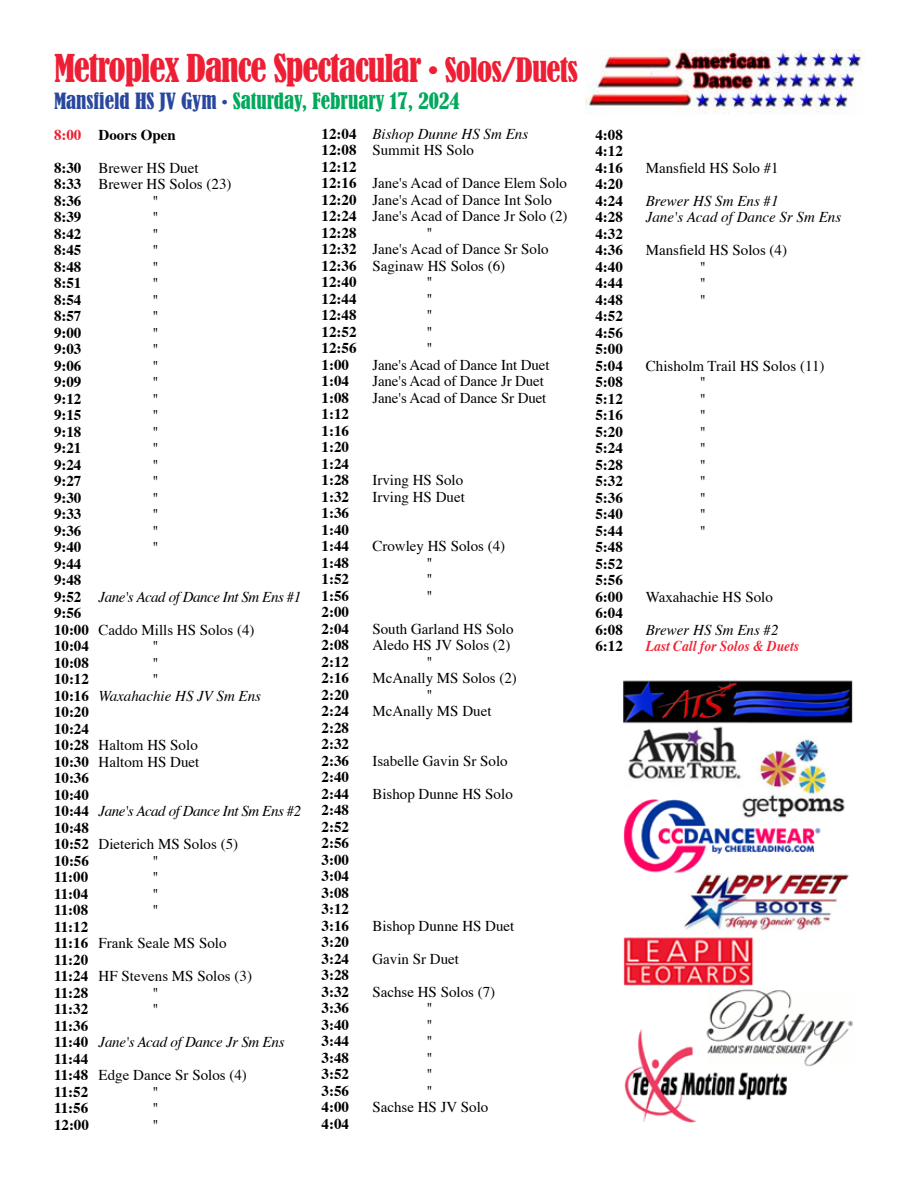
<style>
.page{position:relative;width:918px;height:1188px;background:#fff}
.page>*{position:absolute;margin:0;border:0;box-sizing:border-box;transform-origin:0 0}
.t1{font:condensed 36px "Bernard";letter-spacing:-.03em;color:#ee1f34}
.t2{font:condensed 21px "Bernard";color:#00a95c}
.t3{font:15px/16.5px "Times";color:#000}
.t4{font:700 15px/16.5px "Times";color:#000}
.t5{font:italic 15px/16.5px "Times";color:#000101}
.t6{font:italic 15px "Times";letter-spacing:-.03em;color:#000}
.t7{font:italic 700 15px "Times";color:#ee2436;scale:.9 1}
.t8{font:700 15px "Times";color:#ee1f34}
.s1{font-size:31.5px}
.s2{color:#29479e}
</style>
<div class="page">
<img style="left:585px;top:49px;width:280px;height:65px">
<img style="left:623px;top:680px;width:230px;height:442px">
<h1 class="t1" style="left:54px;top:47px;width:525px">Metroplex Dance Spectacular • <span class="s1">Solos/Duets</span></h1>
<h2 class="t2" style="left:54px;top:89px;width:407px"><span class="s2">Mansfield HS JV Gym •</span> Saturday, February 17, 2024</h2>
<p class="t8" style="left:54px;top:120px;width:29px">8:00</p>
<p class="t4" style="left:54px;top:158px;width:36px">8:30<br>8:33<br>8:36<br>8:39<br>8:42<br>8:45<br>8:48<br>8:51<br>8:54<br>8:57<br>9:00<br>9:03<br>9:06<br>9:09<br>9:12<br>9:15<br>9:18<br>9:21<br>9:24<br>9:27<br>9:30<br>9:33<br>9:36<br>9:40<br>9:44<br>9:48<br>9:52<br>9:56<br>10:00<br>10:04<br>10:08<br>10:12<br>10:16<br>10:20<br>10:24<br>10:28<br>10:30<br>10:36<br>10:40<br>10:44<br>10:48<br>10:52<br>10:56<br>11:00<br>11:04<br>11:08<br>11:12<br>11:16<br>11:20<br>11:24<br>11:28<br>11:32<br>11:36<br>11:40<br>11:44<br>11:48<br>11:52<br>11:56<br>12:00</p>
<p class="t4" style="left:322px;top:124px;width:36px">12:04<br>12:08<br>12:12<br>12:16<br>12:20<br>12:24<br>12:28<br>12:32<br>12:36<br>12:40<br>12:44<br>12:48<br>12:52<br>12:56<br>1:00<br>1:04<br>1:08<br>1:12<br>1:16<br>1:20<br>1:24<br>1:28<br>1:32<br>1:36<br>1:40<br>1:44<br>1:48<br>1:52<br>1:56<br>2:00<br>2:04<br>2:08<br>2:12<br>2:16<br>2:20<br>2:24<br>2:28<br>2:32<br>2:36<br>2:40<br>2:44<br>2:48<br>2:52<br>2:56<br>3:00<br>3:04<br>3:08<br>3:12<br>3:16<br>3:20<br>3:24<br>3:28<br>3:32<br>3:36<br>3:40<br>3:44<br>3:48<br>3:52<br>3:56<br>4:00<br>4:04</p>
<p class="t5" style="left:372px;top:124px;width:157px">Bishop Dunne HS Sm Ens</p>
<p class="t3" style="left:372px;top:141px;width:103px">Summit HS Solo</p>
<p class="t3" style="left:372px;top:174px;width:196px">Jane's Acad of Dance Elem Solo</p>
<p class="t3" style="left:372px;top:190px;width:181px">Jane's Acad of Dance Int Solo</p>
<p class="t3" style="left:372px;top:207px;width:197px">Jane's Acad of Dance Jr Solo (2)</p>
<p class="t3" style="left:426px;top:223px;width:8px">"</p>
<p class="t3" style="left:372px;top:240px;width:178px">Jane's Acad of Dance Sr Solo</p>
<p class="t3" style="left:372px;top:256px;width:134px">Saginaw HS Solos (6)</p>
<p class="t3" style="left:426px;top:273px;width:8px">"</p>
<p class="t3" style="left:426px;top:289px;width:8px">"</p>
<p class="t3" style="left:426px;top:306px;width:8px">"</p>
<p class="t3" style="left:426px;top:322px;width:8px">"</p>
<p class="t3" style="left:426px;top:339px;width:8px">"</p>
<p class="t3" style="left:372px;top:355px;width:179px">Jane's Acad of Dance Int Duet</p>
<p class="t3" style="left:372px;top:372px;width:173px">Jane's Acad of Dance Jr Duet</p>
<p class="t3" style="left:372px;top:388px;width:176px">Jane's Acad of Dance Sr Duet</p>
<p class="t4" style="left:99px;top:125px;width:79px">Doors Open</p>
<p class="t3" style="left:99px;top:158px;width:101px">Brewer HS Duet</p>
<p class="t3" style="left:99px;top:175px;width:134px">Brewer HS Solos (23)</p>
<p class="t3" style="left:153px;top:191px;width:8px">"</p>
<p class="t3" style="left:153px;top:208px;width:8px">"</p>
<p class="t3" style="left:153px;top:224px;width:8px">"</p>
<p class="t3" style="left:153px;top:241px;width:8px">"</p>
<p class="t3" style="left:153px;top:257px;width:8px">"</p>
<p class="t3" style="left:153px;top:274px;width:8px">"</p>
<p class="t3" style="left:153px;top:290px;width:8px">"</p>
<p class="t3" style="left:153px;top:307px;width:8px">"</p>
<p class="t3" style="left:153px;top:323px;width:8px">"</p>
<p class="t3" style="left:153px;top:340px;width:8px">"</p>
<p class="t3" style="left:153px;top:356px;width:8px">"</p>
<p class="t3" style="left:153px;top:373px;width:8px">"</p>
<p class="t3" style="left:153px;top:389px;width:8px">"</p>
<p class="t3" style="left:153px;top:406px;width:8px">"</p>
<p class="t3" style="left:153px;top:422px;width:8px">"</p>
<p class="t3" style="left:153px;top:439px;width:8px">"</p>
<p class="t3" style="left:153px;top:455px;width:8px">"</p>
<p class="t3" style="left:153px;top:472px;width:8px">"</p>
<p class="t3" style="left:153px;top:488px;width:8px">"</p>
<p class="t3" style="left:153px;top:505px;width:8px">"</p>
<p class="t3" style="left:153px;top:521px;width:8px">"</p>
<p class="t3" style="left:153px;top:538px;width:8px">"</p>
<p class="t3" style="left:372px;top:471px;width:94px">Irving HS Solo<br>Irving HS Duet</p>
<p class="t3" style="left:426px;top:537px;width:80px;text-indent:-54px">Crowley HS Solos (4) "<br>"<br>"</p>
<p class="t3" style="left:372px;top:619px;width:143px">South Garland HS Solo</p>
<p class="t3" style="left:372px;top:636px;width:140px">Aledo HS JV Solos (2)</p>
<p class="t3" style="left:426px;top:652px;width:8px">"</p>
<p class="t3" style="left:372px;top:669px;width:146px">McAnally MS Solos (2)</p>
<p class="t3" style="left:426px;top:685px;width:8px">"</p>
<p class="t3" style="left:372px;top:702px;width:121px">McAnally MS Duet</p>
<p class="t3" style="left:372px;top:751px;width:137px">Isabelle Gavin Sr Solo</p>
<p class="t3" style="left:372px;top:784px;width:142px">Bishop Dunne HS Solo</p>
<p class="t6" style="left:99px;top:584px;width:204px">Jane's Acad of Dance Int Sm Ens #1</p>
<p class="t3" style="left:153px;top:620px;width:103px;text-indent:-54px">Caddo Mills HS Solos (4) "<br>"<br>"</p>
<p class="t5" style="left:99px;top:687px;width:164px">Waxahachie HS JV Sm Ens</p>
<p class="t3" style="left:99px;top:736px;width:102px">Haltom HS Solo<br>Haltom HS Duet</p>
<p class="t6" style="left:99px;top:798px;width:204px">Jane's Acad of Dance Int Sm Ens #2</p>
<p class="t3" style="left:153px;top:835px;width:87px;text-indent:-54px">Dieterich MS Solos (5) "<br>"<br>"<br>"</p>
<p class="t3" style="left:99px;top:934px;width:129px">Frank Seale MS Solo</p>
<p class="t3" style="left:153px;top:967px;width:101px;text-indent:-54px">HF Stevens MS Solos (3) "<br>"</p>
<p class="t6" style="left:99px;top:1029px;width:187px">Jane's Acad of Dance Jr Sm Ens</p>
<p class="t3" style="left:153px;top:1066px;width:96px;text-indent:-54px">Edge Dance Sr Solos (4) "<br>"<br>"</p>
<p class="t3" style="left:372px;top:916px;width:144px">Bishop Dunne HS Duet</p>
<p class="t3" style="left:372px;top:949px;width:88px">Gavin Sr Duet</p>
<p class="t3" style="left:372px;top:982px;width:124px;text-align:center">Sachse HS Solos (7) "<br>"<br>"<br>"<br>"<br>"<br>Sachse HS JV Solo</p>
<p class="t4" style="left:595px;top:125px;width:29px;text-align:justify">4:08<br>4:12<br>4:16<br>4:20<br>4:24<br>4:28<br>4:32<br>4:36<br>4:40<br>4:44<br>4:48<br>4:52<br>4:56<br>5:00<br>5:04<br>5:08<br>5:12<br>5:16<br>5:20<br>5:24<br>5:28<br>5:32<br>5:36<br>5:40<br>5:44<br>5:48<br>5:52<br>5:56<br>6:00<br>6:04<br>6:08<br>6:12</p>
<p class="t3" style="left:646px;top:158px;width:134px">Mansfield HS Solo #1</p>
<p class="t5" style="left:646px;top:192px;width:197px">Brewer HS Sm Ens #1<br>Jane's Acad of Dance Sr Sm Ens</p>
<p class="t3" style="left:700px;top:241px;width:89px;text-indent:-54px">Mansfield HS Solos (4) "<br>"<br>"</p>
<p class="t3" style="left:700px;top:356px;width:126px;text-indent:-54px">Chisholm Trail HS Solos (11) "<br>"<br>"<br>"<br>"<br>"<br>"<br>"<br>"<br>"</p>
<p class="t3" style="left:646px;top:587px;width:129px">Waxahachie HS Solo</p>
<p class="t5" style="left:646px;top:621px;width:134px">Brewer HS Sm Ens #2</p>
<p class="t7" style="left:646px;top:632px;width:172px">Last Call for Solos &amp; Duets</p>
</div>
